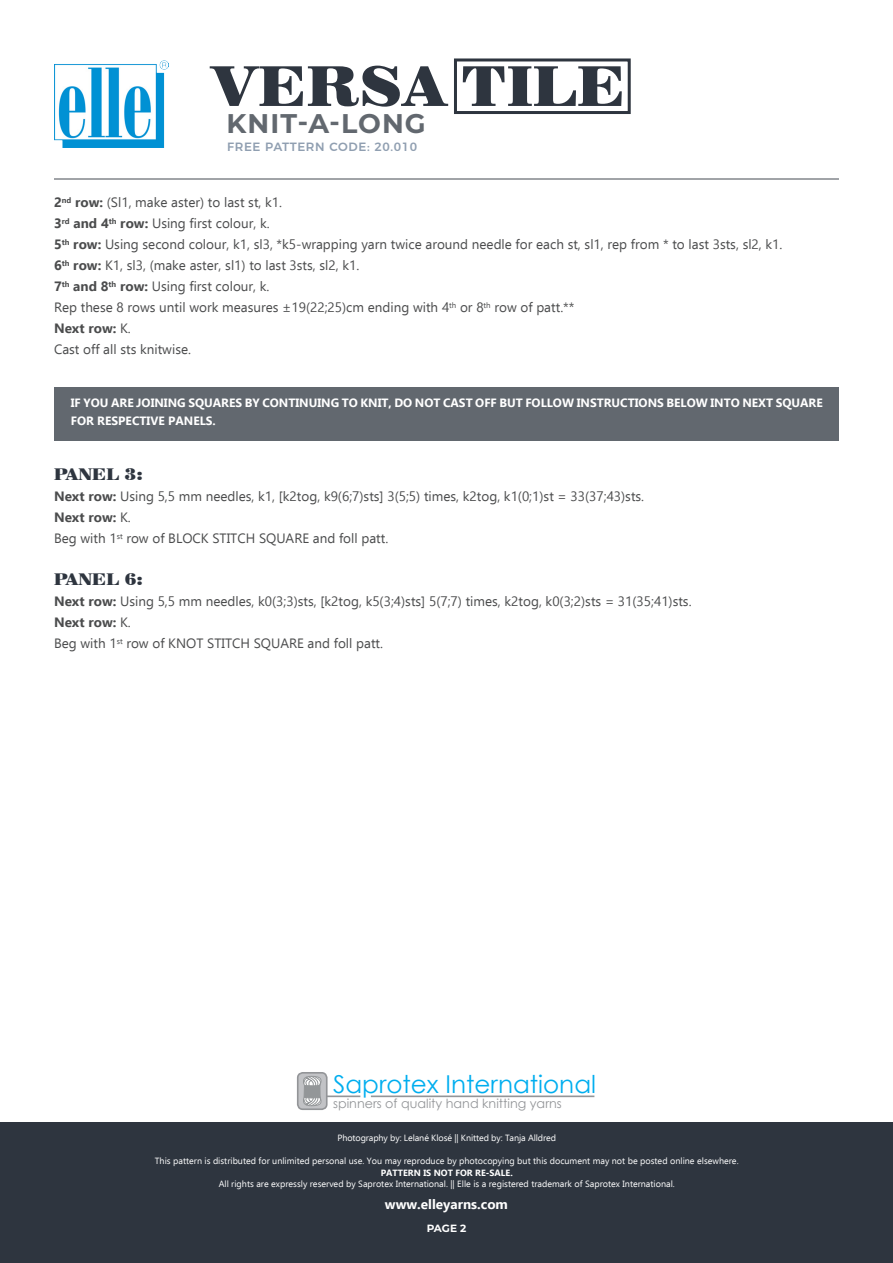
<style>
.page{position:relative;width:893px;height:1263px;background:#fff}
.page>*{position:absolute;margin:0;border:0;box-sizing:border-box;transform-origin:0 0}
.t1{font:700 27px "Montserrat";letter-spacing:.04em;color:#62686f}
.t2{font:24.6px "Century Gothic";color:#00aeef}
.No_Spacing{font:900 16.5px "Century 725 BT";color:#2e353f}
.No_Spacing-2{font:13.5px "Ebrima";color:#4b4c4d}
.No_Spacing-3{font:700 13.5px "Ebrima";color:#4b4c4d}
.t3{font:700 13.5px "Ebrima";color:#fff}
.t4{font:12.75px "Century Gothic";color:#939598}
.No_Spacing-4{font:700 12px/18px "Ebrima";color:#fff}
.t5{font:500 12px "Montserrat";letter-spacing:.05em;color:#909fb1}
.No_Spacing-5{font:700 10.5px "Montserrat";color:#fff}
.t6{font:9px "Ebrima";color:#fff}
.t7{font:700 9px "Ebrima";color:#fff}
.s1{font-weight:700}
.s2{font-weight:400}
</style>
<div class="page">
<div style="left:0;top:1123px;width:893px;height:140px;background:#2e353f"></div>
<hr style="left:322px;top:1095px;width:38px;height:2px;background:#939598">
<hr style="left:371px;top:1095px;width:223px;height:2px;background:#939598">
<div style="left:298px;top:1073px;width:29px;height:36px;background:#c2c3c6;border-radius:5px"></div>
<div style="left:297px;top:1072px;width:31px;height:38px;border:2px solid #939598;border-radius:5px"></div>
<svg style="left:300px;top:1076px;width:23px;height:47px"></svg>
<img style="left:54px;top:60px;width:114px;height:88px">
<div style="left:454px;top:58px;width:177px;height:56px;border:3px solid #2e353f"></div>
<svg style="left:210px;top:66px;width:412px;height:41px"></svg>
<hr style="left:54px;top:178px;width:785px;height:2px;background:#82868c">
<div style="left:54px;top:387px;width:785px;height:53px;background:#62686f"></div>
<p class="t1" style="left:227px;top:104px;width:201px">KNIT-A-LONG</p>
<p class="t5" style="left:227px;top:137px;width:192px">FREE PATTERN CODE: 20.010</p>
<p class="No_Spacing-2" style="left:54px;top:193px;width:230px"><span class="s1">2</span><sup>nd</sup> <span class="s1">row:</span> (Sl1, make aster) to last st, k1.</p>
<p class="No_Spacing-2" style="left:54px;top:214px;width:217px"><span class="s1">3</span><sup>rd</sup> <span class="s1">and 4</span><sup>th</sup> <span class="s1">row:</span> Using first colour, k.</p>
<p class="No_Spacing-2" style="left:54px;top:235px;width:730px"><span class="s1">5</span><sup>th</sup> <span class="s1">row:</span> Using second colour, k1, sl3, *k5-wrapping yarn twice around needle for each st, sl1, rep from * to last 3sts, sl2, k1.</p>
<p class="No_Spacing-2" style="left:54px;top:256px;width:307px"><span class="s1">6</span><sup>th</sup> <span class="s1">row:</span> K1, sl3, (make aster, sl1) to last 3sts, sl2, k1.</p>
<p class="No_Spacing-2" style="left:54px;top:277px;width:217px"><span class="s1">7</span><sup>th</sup> <span class="s1">and 8</span><sup>th</sup> <span class="s1">row:</span> Using first colour, k.</p>
<p class="No_Spacing-2" style="left:54px;top:298px;width:522px">Rep these 8 rows until work measures ±19(22;25)cm ending with 4<sup>th</sup> or 8<sup>th</sup> row of patt.**</p>
<p class="No_Spacing-3" style="left:54px;top:318px;width:78px">Next row: <span class="s2">K.</span></p>
<p class="No_Spacing-2" style="left:54px;top:340px;width:139px">Cast off all sts knitwise.</p>
<p class="No_Spacing-4" style="left:71px;top:393px;width:753px">IF YOU ARE JOINING SQUARES BY CONTINUING TO KNIT, DO NOT CAST OFF BUT FOLLOW INSTRUCTIONS BELOW INTO NEXT SQUARE<br>FOR RESPECTIVE PANELS.</p>
<p class="No_Spacing" style="left:54px;top:464px;width:90px">PANEL 3:</p>
<p class="No_Spacing-2" style="left:54px;top:487px;width:592px"><span class="s1">Next row:</span> Using 5,5 mm needles, k1, [k2tog, k9(6;7)sts] 3(5;5) times, k2tog, k1(0;1)st = 33(37;43)sts.</p>
<p class="No_Spacing-3" style="left:54px;top:507px;width:78px">Next row: <span class="s2">K.</span></p>
<p class="No_Spacing-2" style="left:54px;top:529px;width:336px">Beg with 1<sup>st</sup> row of BLOCK STITCH SQUARE and foll patt.</p>
<p class="No_Spacing" style="left:54px;top:569px;width:90px">PANEL 6:</p>
<p class="No_Spacing-2" style="left:54px;top:592px;width:639px"><span class="s1">Next row:</span> Using 5,5 mm needles, k0(3;3)sts, [k2tog, k5(3;4)sts] 5(7;7) times, k2tog, k0(3;2)sts = 31(35;41)sts.</p>
<p class="No_Spacing-3" style="left:54px;top:612px;width:78px">Next row: <span class="s2">K.</span></p>
<p class="No_Spacing-2" style="left:54px;top:634px;width:331px">Beg with 1<sup>st</sup> row of KNOT STITCH SQUARE and foll patt.</p>
<p class="t2" style="left:333px;top:1066px;width:264px">Saprotex International</p>
<p class="t4" style="left:333px;top:1094px;width:230px">spinners of quality hand knitting yarns</p>
<p class="t6" style="left:337px;top:1131px;width:220px">Photography by: Lelané Klosé || Knitted by: Tanja Alldred</p>
<p class="t6" style="left:155px;top:1155px;width:585px">This pattern is distributed for unlimited personal use. You may reproduce by photocopying but this document may not be posted online elsewhere.</p>
<p class="t7" style="left:381px;top:1166px;width:134px">PATTERN IS NOT FOR RE-SALE.</p>
<p class="t6" style="left:219px;top:1177px;width:458px">All rights are expressly reserved by Saprotex International. || Elle is a registered trademark of Saprotex International.</p>
<p class="t3" style="left:385px;top:1194px;width:124px">www.elleyarns.com</p>
<p class="No_Spacing-5" style="left:427px;top:1220px;width:41px">PAGE 2</p>
</div>
